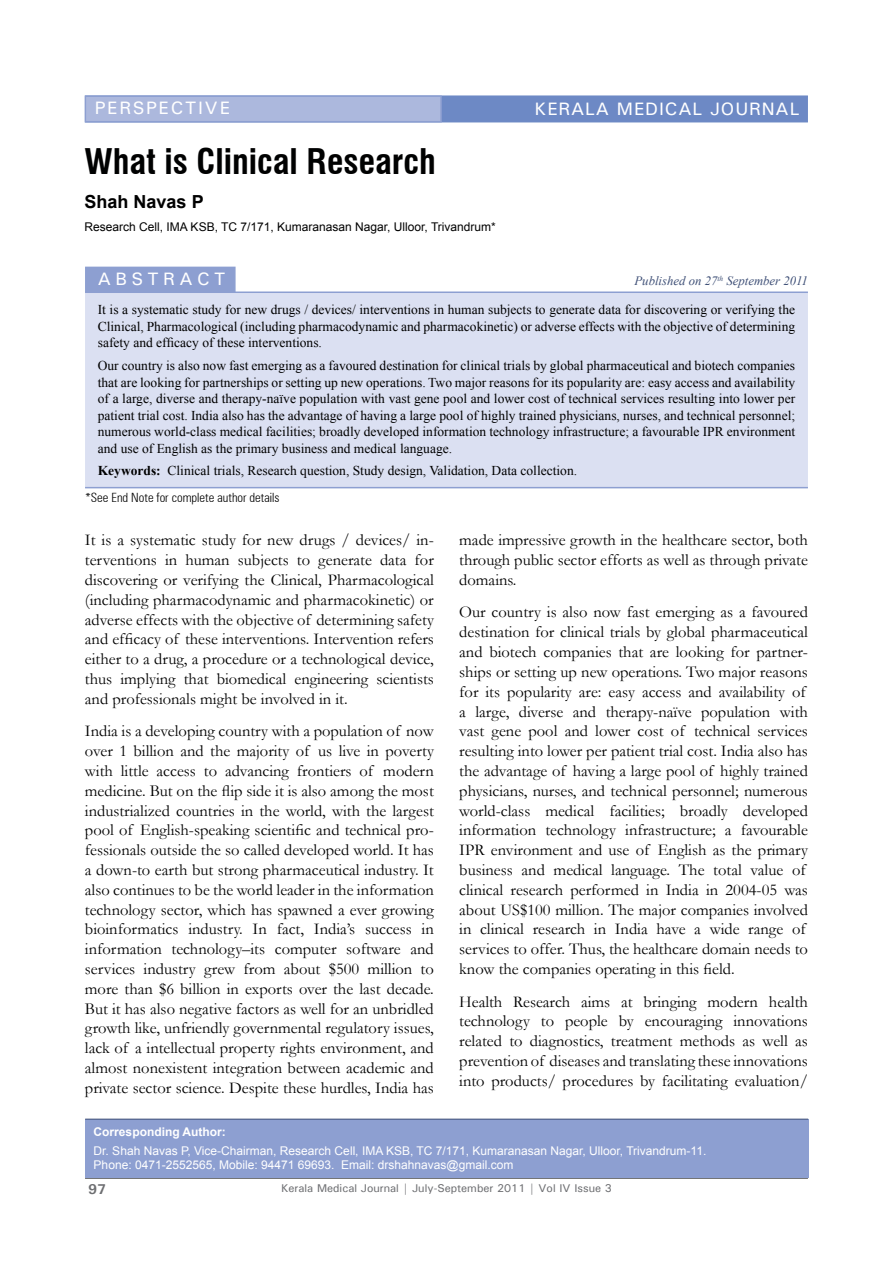
<style>
.page{position:relative;width:893px;height:1263px;background:#fff}
.page>*{position:absolute;margin:0;border:0;box-sizing:border-box;transform-origin:0 0}
.t1{font:700 condensed 34.5px "Swiss 721 BT";color:#000101}
.t2{font:500 18px "Univers";letter-spacing:.05em;color:#fff}
.t3{font:500 18px "Univers";letter-spacing:.1em;color:#fff}
.Title_Name{font:700 18px "Arial";color:#000}
.t4{font:500 18px "Univers";letter-spacing:.25em;color:#fff}
.Para_1{font:16.5px/19.8px "Garamond";color:#000;text-align:justify}
.t5{font:700 14.25px "Univers";color:#6d6e71}
.Abstract{font:13.5px/16.5px "Times New Roman";color:#000;text-align:justify}
.t6{font:300 condensed 12.75px "Zurich BT";color:#000}
.t7{font:italic 12.75px "Times New Roman";color:#3f5077}
.Corresponding_Author{font:12px/14.4px "Arial";color:#fff}
.Title_Name-2{font:12px "Arial";color:#000}
.t8{font:700 12px "Arial";color:#fff}
.t9{font:500 11.25px "Univers";color:#6d6e71}
.s1{font-weight:700}
</style>
<div class="page">
<hr style="left:85px;top:1178px;width:723px;height:1px;background:#58595b">
<div style="left:85px;top:95px;width:723px;height:27px;background:#6d89c5;border:2px solid #6d89c5"></div>
<div style="left:85px;top:95px;width:357px;height:27px;background:#acb8dd;border:2px solid #8d9fd1"></div>
<div style="left:85px;top:1119px;width:723px;height:59px;background:#8d9fd1"></div>
<hr style="left:85px;top:1119px;width:723px;height:1px;background:#3f5077">
<div style="left:85px;top:267px;width:151px;height:26px;background:#8d9fd1"></div>
<div style="left:85px;top:293px;width:723px;height:194px;background:#dbe0f2"></div>
<hr style="left:85px;top:291px;width:723px;height:2px;background:#8d9fd1">
<hr style="left:85px;top:487px;width:723px;height:1px;background:#8d9fd1">
<p class="t3" style="left:95px;top:97px;width:137px">PERSPECTIVE</p>
<p class="t2" style="left:534px;top:97px;width:266px">KERALA MEDICAL JOURNAL</p>
<p class="t1" style="left:85px;top:141px;width:353px">What is Clinical Research</p>
<p class="Title_Name" style="left:85px;top:190px;width:121px">Shah Navas P</p>
<p class="Title_Name-2" style="left:85px;top:219px;width:413px">Research Cell, IMA KSB, TC 7/171, Kumaranasan Nagar, Ulloor, Trivandrum*</p>
<p class="t4" style="left:98px;top:267px;width:129px">ABSTRACT</p>
<p class="Abstract" style="left:98px;top:301px;width:699px">It is a systematic study for new drugs / devices/ interventions in human subjects to generate data for discovering or verifying the Clinical, Pharmacological (including pharmacodynamic and pharmacokinetic) or adverse effects with the objective of determining safety and efficacy of these interventions.</p>
<p class="Abstract" style="left:98px;top:357px;width:699px">Our country is also now fast emerging as a favoured destination for clinical trials by global pharmaceutical and biotech companies that are looking for partnerships or setting up new operations. Two major reasons for its popularity are: easy access and availability of a large, diverse and therapy-naïve population with vast gene pool and lower cost of technical services resulting into lower per patient trial cost. India also has the advantage of having a large pool of highly trained physicians, nurses, and technical personnel; numerous world-class medical facilities; broadly developed information technology infrastructure; a favourable IPR environment and use of English as the primary business and medical language.</p>
<p class="Abstract" style="left:98px;top:462px;width:481px"><span class="s1">Keywords:</span> Clinical trials, Research question, Study design, Validation, Data collection.</p>
<p class="t6" style="left:85px;top:489px;width:196px">*See End Note for complete author details</p>
<p class="t7" style="left:634px;top:272px;width:175px">Published on 27<sup>th</sup> September 2011</p>
<p class="Para_1" style="left:85px;top:530px;width:350px">It is a systematic study for new drugs / devices/ in&shy;terventions in human subjects to generate data for discovering or verifying the Clinical, Pharmacological (including pharmacodynamic and pharmacokinetic) or adverse effects with the objective of determining safety and efficacy of these interventions. Intervention refers either to a drug, a procedure or a technological device, thus implying that biomedical engineering scientists and professionals might be involved in it.</p>
<p class="Para_1" style="left:85px;top:721px;width:350px">India is a developing country with a population of now over 1 billion and the majority of us live in poverty with little access to advancing frontiers of modern medicine. But on the flip side it is also among the most industrialized countries in the world, with the largest pool of English-speaking scientific and technical pro&shy;fessionals outside the so called developed world. It has a down-to earth but strong pharmaceutical industry. It also continues to be the world leader in the information technology sector, which has spawned a ever growing bioinformatics industry. In fact, India’s success in information technology–its computer software and services industry grew from about $500 million to more than $6 billion in exports over the last decade.<br>But it has also negative factors as well for an unbridled growth like, unfriendly governmental regulatory issues, lack of a intellectual property rights environment, and almost nonexistent integration between academic and private sector science. Despite these hurdles, India has</p>
<p class="Para_1" style="left:459px;top:530px;width:350px">made impressive growth in the healthcare sector, both through public sector efforts as well as through private domains.</p>
<p class="Para_1" style="left:459px;top:602px;width:350px;text-align:left">Our country is also now fast emerging as a favoured destination for clinical trials by global pharmaceutical and biotech companies that are looking for partner&shy;ships or setting up new operations. Two major reasons for its popularity are: easy access and availability of a large, diverse and therapy-naïve population with vast gene pool and lower cost of technical services resulting into lower per patient trial cost. India also has the advantage of having a large pool of highly trained physicians, nurses, and technical personnel; numerous world-class medical facilities; broadly developed information technology infrastructure; a favourable IPR environment and use of English as the primary business and medical language. The total value of clinical research performed in India in 2004-05 was about US$100 million. The major companies involved in clinical research in India have a wide range of services to offer. Thus, the healthcare domain needs to know the companies operating in this field.</p>
<p class="Para_1" style="left:459px;top:991px;width:350px">Health Research aims at bringing modern health technology to people by encouraging innovations related to diagnostics, treatment methods as well as prevention of diseases and translating these innovations into products/ procedures by facilitating evaluation/</p>
<p class="t8" style="left:94px;top:1124px;width:134px">Corresponding Author:</p>
<p class="Corresponding_Author" style="left:94px;top:1144px;width:614px">Dr. Shah Navas P, Vice-Chairman, Research Cell, IMA KSB, TC 7/171, Kumaranasan Nagar, Ulloor, Trivandrum-11.<br>Phone: 0471-2552565, Mobile: 94471 69693. Email: drshahnavas@gmail.com</p>
<p class="t5" style="left:88px;top:1180px;width:19px">97</p>
<p class="t9" style="left:281px;top:1181px;width:332px">Kerala Medical Journal | July-September 2011 | Vol IV Issue 3</p>
</div>
